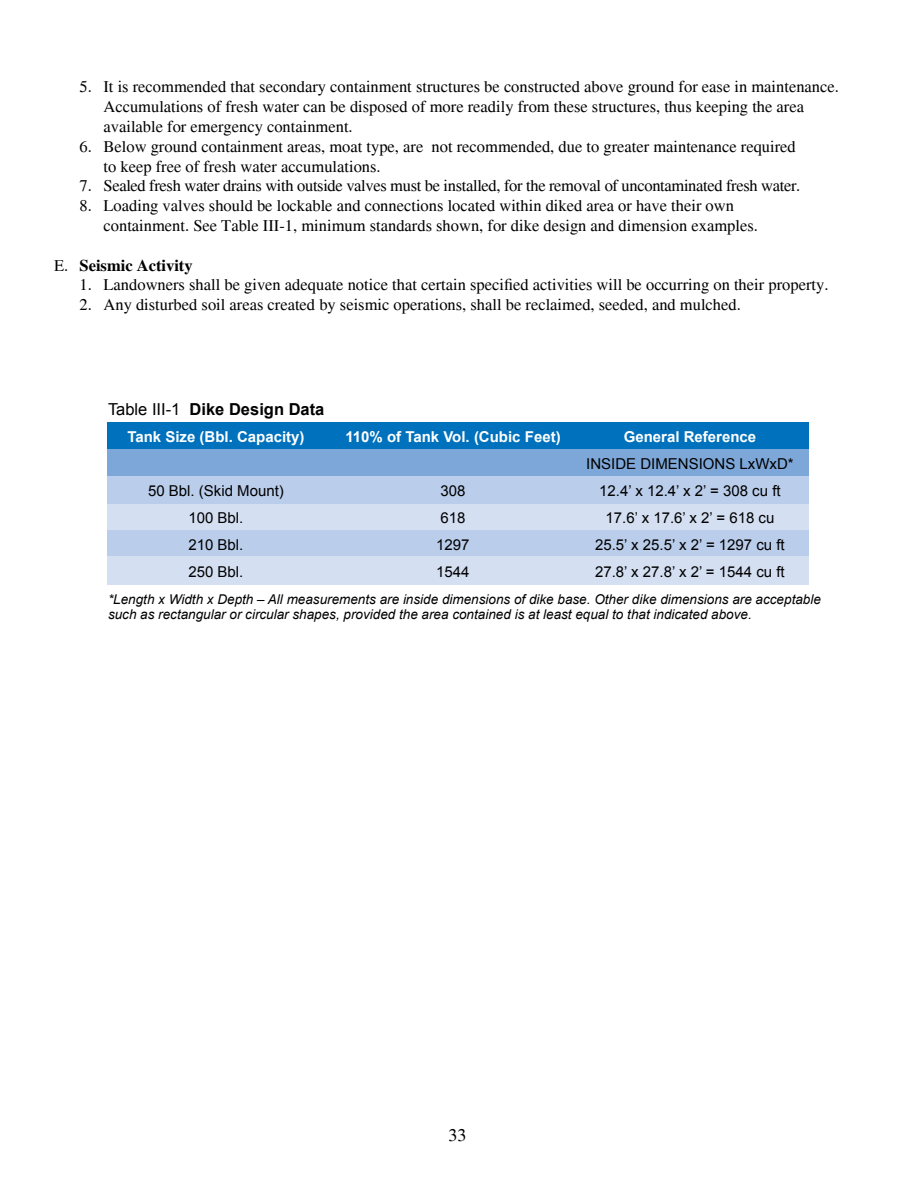
<style>
.page{position:relative;width:918px;height:1188px;background:#fff}
.page>*{position:absolute;margin:0;border:0;box-sizing:border-box;transform-origin:0 0}
.t1{font:18px "Times";color:#000}
.t2{font:16.5px/19.8px "Times";color:#000}
.t3{font:16.5px "Times";letter-spacing:-.02em;color:#000}
.t4{font:700 16.5px "Arial";color:#000}
.t5{font:700 16.5px "Times";color:#000}
.t6{font:15px "Arial";color:#000}
.t7{font:700 15px "Arial";color:#fff}
.t8{font:italic 13.5px/15px "Arial";color:#000}
.s1{font-weight:400}
</style>
<div class="page">
<div style="left:107px;top:441px;width:701px;height:144px;background:#d4dff2"></div>
<div style="left:107px;top:476px;width:702px;height:28px;background:#bacdea"></div>
<div style="left:107px;top:530px;width:702px;height:25px;background:#bacdea"></div>
<div style="left:107px;top:422px;width:701px;height:27px;background:#0071bc"></div>
<div style="left:107px;top:449px;width:701px;height:26px;background:#7da7d8"></div>
<p class="t2" style="left:104px;top:77px;width:737px;text-indent:-24px">5. It is recommended that secondary containment structures be constructed above ground for ease in maintenance.<br>Accumulations of fresh water can be disposed of more readily from these structures, thus keeping the area available for emergency containment.</p>
<p class="t2" style="left:104px;top:137px;width:694px;text-indent:-24px">6. Below ground containment areas, moat type, are not recommended, due to greater maintenance required to keep free of fresh water accumulations.</p>
<p class="t3" style="left:80px;top:177px;width:722px">7. Sealed fresh water drains with outside valves must be installed, for the removal of uncontaminated fresh water.</p>
<p class="t2" style="left:104px;top:196px;width:656px;text-indent:-24px">8. Loading valves should be lockable and connections located within diked area or have their own containment. See Table III-1, minimum standards shown, for dike design and dimension examples.</p>
<p class="t5" style="left:54px;top:255px;width:140px"><span class="s1">E.</span> Seismic Activity</p>
<p class="t2" style="left:80px;top:275px;width:750px">1. Landowners shall be given adequate notice that certain specified activities will be occurring on their property.</p>
<p class="t2" style="left:80px;top:295px;width:663px">2. Any disturbed soil areas created by seismic operations, shall be reclaimed, seeded, and mulched.</p>
<p class="t4" style="left:108px;top:398px;width:218px"><span class="s1">Table III-1</span> Dike Design Data</p>
<p class="t7" style="left:127px;top:427px;width:179px">Tank Size (Bbl. Capacity)</p>
<p class="t7" style="left:345px;top:427px;width:217px">110% of Tank Vol. (Cubic Feet)</p>
<p class="t7" style="left:624px;top:427px;width:134px">General Reference</p>
<p class="t6" style="left:586px;top:454px;width:209px">INSIDE DIMENSIONS LxWxD*</p>
<p class="t6" style="left:148px;top:481px;width:137px">50 Bbl. (Skid Mount)</p>
<p class="t6" style="left:440px;top:481px;width:27px">308</p>
<p class="t6" style="left:599px;top:481px;width:183px">12.4’ x 12.4’ x 2’ = 308 cu ft</p>
<p class="t6" style="left:188px;top:508px;width:57px">100 Bbl.</p>
<p class="t6" style="left:440px;top:508px;width:27px">618</p>
<p class="t6" style="left:606px;top:508px;width:170px">17.6’ x 17.6’ x 2’ = 618 cu</p>
<p class="t6" style="left:188px;top:535px;width:57px">210 Bbl.</p>
<p class="t6" style="left:436px;top:535px;width:35px">1297</p>
<p class="t6" style="left:595px;top:535px;width:191px">25.5’ x 25.5’ x 2’ = 1297 cu ft</p>
<p class="t6" style="left:188px;top:562px;width:57px">250 Bbl.</p>
<p class="t6" style="left:436px;top:562px;width:35px">1544</p>
<p class="t6" style="left:595px;top:562px;width:191px">27.8’ x 27.8’ x 2’ = 1544 cu ft</p>
<p class="t8" style="left:108px;top:592px;width:714px">*Length x Width x Depth – All measurements are inside dimensions of dike base. Other dike dimensions are acceptable such as rectangular or circular shapes, provided the area contained is at least equal to that indicated above.</p>
<p class="t1" style="left:449px;top:1125px;width:19px">33</p>
</div>
